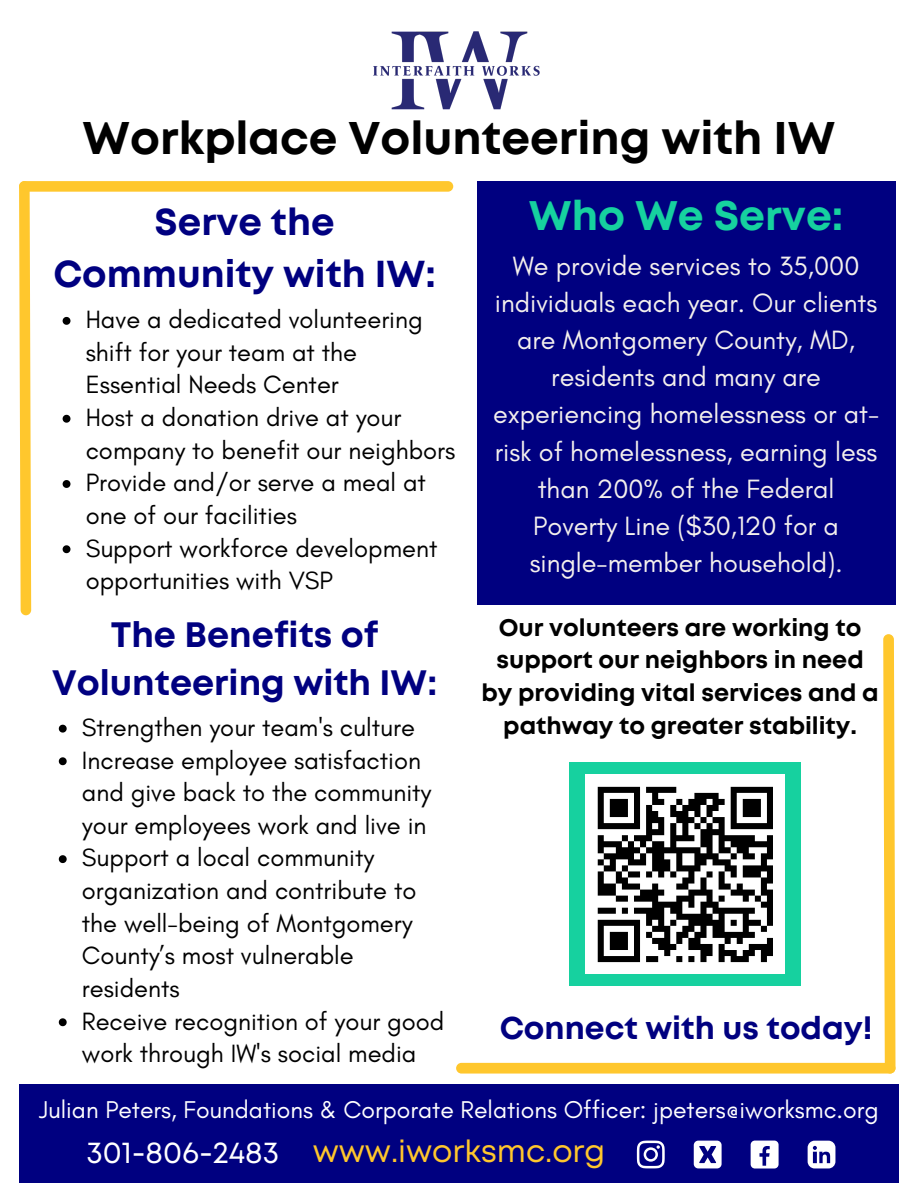
<style>
.page{position:relative;width:918px;height:1188px;background:#fff}
.page>*{position:absolute;margin:0;border:0;box-sizing:border-box;transform-origin:0 0}
.t1{font:700 45.75px "Mont";color:#000}
.t2{font:700 41.25px "Mont";color:#16d19f}
.t3{font:700 37.5px/51.8px "Mont";color:#000080;text-align:center}
.t4{font:700 35.25px/48.3px "Mont";color:#000080;text-align:center}
.t5{font:700 31.5px "Mont";color:#000080}
.t6{font:30.75px "Mont";color:#ffc72c}
.t7{font:30.45px "Mont";color:#fff}
.t8{font:27px/37.2px "Glacial Indifference";color:#f4f0ed;text-align:center}
.t9{font:25.5px/32.7px "Glacial Indifference";color:#000}
.t10{font:24.75px "Glacial Indifference";color:#fff}
.t11{font:700 24px/32.7px "Mont";color:#000;text-align:center}
</style>
<div class="page">
<img style="left:373px;top:31px;width:167px;height:160px">
<div style="left:19px;top:1084px;width:880px;height:99px;background:#000080"></div>
<div style="left:477px;top:181px;width:419px;height:423px;background:#000080"></div>
<div style="left:456px;top:1063px;width:439px;height:11px;background:#ffc72c;border-radius:5px"></div>
<svg style="left:883px;top:634px;width:13px;height:440px;background:#ffd052"></svg>
<div style="left:19px;top:181px;width:434px;height:11px;background:#ffc72c;border-radius:5px"></div>
<svg style="left:19px;top:181px;width:12px;height:434px;background:#ffcd46"></svg>
<svg style="left:63px;top:317px;width:7px;height:8px"></svg>
<svg style="left:63px;top:415px;width:7px;height:8px"></svg>
<svg style="left:63px;top:480px;width:7px;height:8px"></svg>
<svg style="left:63px;top:545px;width:7px;height:8px"></svg>
<svg style="left:59px;top:725px;width:8px;height:8px"></svg>
<svg style="left:59px;top:757px;width:8px;height:8px"></svg>
<svg style="left:59px;top:855px;width:8px;height:8px"></svg>
<svg style="left:59px;top:1018px;width:8px;height:8px"></svg>
<svg style="left:637px;top:1141px;width:28px;height:27px"></svg>
<svg style="left:808px;top:1141px;width:27px;height:27px"></svg>
<svg style="left:694px;top:1141px;width:28px;height:27px"></svg>
<div style="left:751px;top:1141px;width:28px;height:28px;background:#fff;border-radius:4px"></div>
<svg style="left:759px;top:1146px;width:11px;height:20px"></svg>
<div style="left:570px;top:763px;width:231px;height:223px;background:#16d19f"></div>
<div style="left:586px;top:775px;width:199px;height:199px;background:#fff"></div>
<svg style="left:597px;top:786px;width:176px;height:177px"></svg>
<p class="t1" style="left:83px;top:121px;width:754px">Workplace Volunteering with IW</p>
<h2 class="t2" style="left:529px;top:200px;width:316px">Who We Serve:</h2>
<h1 class="t8" style="left:493px;top:247px;width:388px">We provide services to 35,000 individuals each year. Our clients are Montgomery County, MD, residents and many are experiencing homelessness or at&shy;risk of homelessness, earning less than 200% of the Federal<br>Poverty Line ($30,120 for a single-member household).</h1>
<h5 class="t3" style="left:53px;top:199px;width:384px">Serve the<br>Community with IW:</h5>
<p class="t9" style="left:86px;top:303px;width:339px">Have a dedicated volunteering shift for your team at the<br>Essential Needs Center</p>
<p class="t9" style="left:86px;top:401px;width:371px">Host a donation drive at your company to benefit our neighbors</p>
<p class="t9" style="left:86px;top:466px;width:342px">Provide and/or serve a meal at one of our facilities</p>
<p class="t9" style="left:86px;top:531px;width:353px">Support workforce development opportunities with VSP</p>
<h2 class="t4" style="left:52px;top:613px;width:387px">The Benefits of<br>Volunteering with IW:</h2>
<p class="t9" style="left:82px;top:711px;width:335px">Strengthen your team's culture</p>
<p class="t9" style="left:82px;top:743px;width:351px">Increase employee satisfaction and give back to the community your employees work and live in</p>
<p class="t9" style="left:82px;top:841px;width:336px">Support a local community organization and contribute to the well-being of Montgomery<br>County’s most vulnerable residents</p>
<p class="t9" style="left:82px;top:1004px;width:364px">Receive recognition of your good work through IW's social media</p>
<p class="t5" style="left:500px;top:1016px;width:374px">Connect with us today!</p>
<p class="t11" style="left:481px;top:613px;width:399px">Our volunteers are working to support our neighbors in need by providing vital services and a pathway to greater stability.</p>
<h1 class="t10" style="left:39px;top:1095px;width:841px">Julian Peters, Foundations &amp; Corporate Relations Officer: jpeters@iworksmc.org</h1>
<p class="t7" style="left:86px;top:1140px;width:194px">301-806-2483</p>
<h3 class="t6" style="left:313px;top:1140px;width:294px">www.iworksmc.org</h3>
</div>
